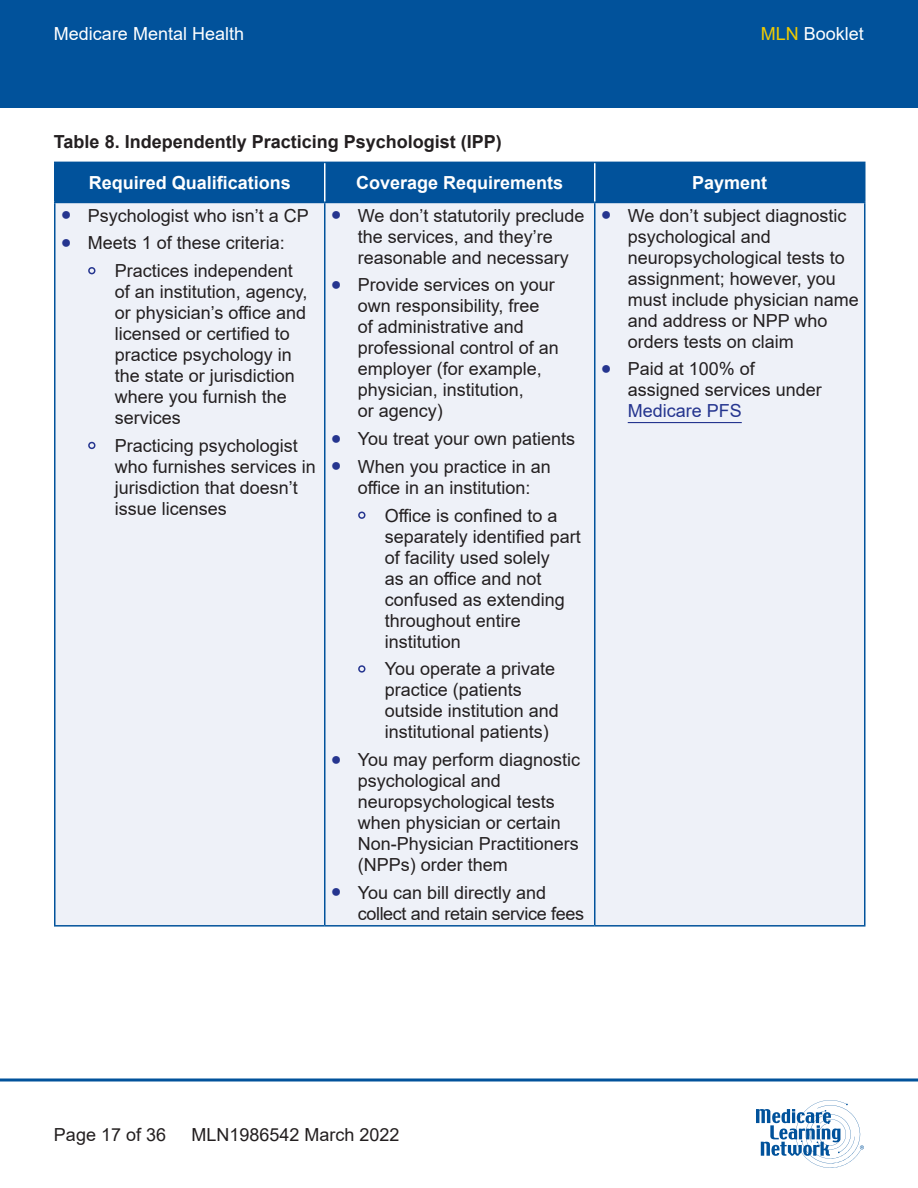
<style>
.page{position:relative;width:918px;height:1188px;background:#fff}
.page>*{position:absolute;margin:0;border:0;box-sizing:border-box;transform-origin:0 0}
.t1{font:18px/21px "Arial";color:#231f20}
.Table_Header{font:700 18px "Arial";color:#fff}
.t2{font:18px/21px "Arial";letter-spacing:-.02em;color:#231f20}
.t3{font:700 18px "Arial";color:#231f20}
.t4{font:18px "Arial";color:#fff}
.s1{color:#f0cb02}
.s2{color:#25358f}
.s3{font-size:13.5px;color:#25358f}
</style>
<div class="page">
<div style="left:0;top:0;width:918px;height:108px;background:#01529b"></div>
<svg style="left:0;top:1078px;width:918px;height:4px;background:#407db3"></svg>
<svg style="left:756px;top:1100px;width:108px;height:68px"></svg>
<div style="left:56px;top:163px;width:808px;height:39px;background:#01529b"></div>
<div style="left:56px;top:203px;width:808px;height:722px;background:#eef1f8"></div>
<hr style="left:594px;top:163px;width:2px;height:39px;background:#fff">
<hr style="left:324px;top:163px;width:2px;height:39px;background:#fff">
<hr style="left:54px;top:162px;width:271px;height:1px;background:#01529b">
<hr style="left:54px;top:163px;width:2px;height:39px;background:#01529b">
<hr style="left:325px;top:162px;width:270px;height:1px;background:#01529b">
<hr style="left:595px;top:162px;width:271px;height:1px;background:#01529b">
<hr style="left:864px;top:163px;width:2px;height:39px;background:#01529b">
<hr style="left:54px;top:202px;width:271px;height:1px;background:#01529b">
<hr style="left:325px;top:202px;width:270px;height:1px;background:#01529b">
<hr style="left:595px;top:202px;width:271px;height:1px;background:#01529b">
<hr style="left:54px;top:203px;width:2px;height:722px;background:#01529b">
<hr style="left:324px;top:203px;width:2px;height:722px;background:#01529b">
<hr style="left:594px;top:203px;width:2px;height:722px;background:#01529b">
<hr style="left:864px;top:203px;width:2px;height:722px;background:#01529b">
<hr style="left:54px;top:925px;width:271px;height:2px;background:#01529b">
<hr style="left:325px;top:925px;width:270px;height:2px;background:#01529b">
<hr style="left:595px;top:925px;width:271px;height:2px;background:#01529b">
<hr style="left:628px;top:422px;width:114px;height:1px;background:#25358f">
<p class="t4" style="left:54px;top:21px;width:192px">Medicare Mental Health</p>
<p class="t4" style="left:761px;top:21px;width:105px"><span class="s1">MLN</span> Booklet</p>
<p class="t3" style="left:54px;top:129px;width:449px">Table 8. Independently Practicing Psychologist (IPP)</p>
<p class="Table_Header" style="left:89px;top:170px;width:204px">Required Qualifications</p>
<p class="Table_Header" style="left:356px;top:170px;width:209px">Coverage Requirements</p>
<p class="Table_Header" style="left:692px;top:170px;width:77px">Payment</p>
<p class="t1" style="left:61px;top:205px;width:250px"><span class="s2">●</span> Psychologist who isn’t a CP</p>
<p class="t1" style="left:61px;top:232px;width:226px"><span class="s2">●</span> Meets 1 of these criteria:</p>
<p class="t1" style="left:115px;top:260px;width:194px;text-indent:-27px"><span class="s3">●</span> Practices independent of an institution, agency, or physician’s office and licensed or certified to practice psychology in the state or jurisdiction where you furnish the services</p>
<p class="t1" style="left:115px;top:435px;width:203px;text-indent:-27px"><span class="s3">●</span> Practicing psychologist who furnishes services in jurisdiction that doesn’t issue licenses</p>
<p class="t1" style="left:628px;top:205px;width:232px;text-indent:-27px"><span class="s2">●</span> We don’t subject diagnostic psychological and neuropsychological tests to assignment; however, you must include physician name and address or NPP who orders tests on claim</p>
<p class="t1" style="left:628px;top:358px;width:196px;text-indent:-27px"><span class="s2">●</span> Paid at 100% of assigned services under<br><span class="s2">Medicare PFS</span></p>
<p class="t1" style="left:358px;top:205px;width:228px;text-indent:-27px"><span class="s2">●</span> We don’t statutorily preclude the services, and they’re reasonable and necessary</p>
<p class="t1" style="left:358px;top:274px;width:203px;text-indent:-27px"><span class="s2">●</span> Provide services on your own responsibility, free of administrative and professional control of an employer (for example, physician, institution,<br>or agency)</p>
<p class="t1" style="left:331px;top:428px;width:246px"><span class="s2">●</span> You treat your own patients</p>
<p class="t1" style="left:331px;top:456px;width:222px;text-align:center"><span class="s2">●</span> When you practice in an office in an institution:</p>
<p class="t1" style="left:385px;top:505px;width:198px;text-indent:-27px"><span class="s3">●</span> Office is confined to a separately identified part of facility used solely<br>as an office and not confused as extending throughout entire institution</p>
<p class="t1" style="left:385px;top:658px;width:176px;text-indent:-27px"><span class="s3">●</span> You operate a private practice (patients outside institution and institutional patients)</p>
<p class="t1" style="left:358px;top:749px;width:224px;text-indent:-27px"><span class="s2">●</span> You may perform diagnostic psychological and neuropsychological tests when physician or certain<br>Non-Physician Practitioners (NPPs) order them</p>
<p class="t2" style="left:358px;top:882px;width:228px;text-indent:-27px"><span class="s2">●</span> You can bill directly and collect and retain service fees</p>
<p class="t1" style="left:54px;top:1124px;width:114px">Page 17 of 36</p>
<p class="t1" style="left:192px;top:1124px;width:210px">MLN1986542 March 2022</p>
</div>
